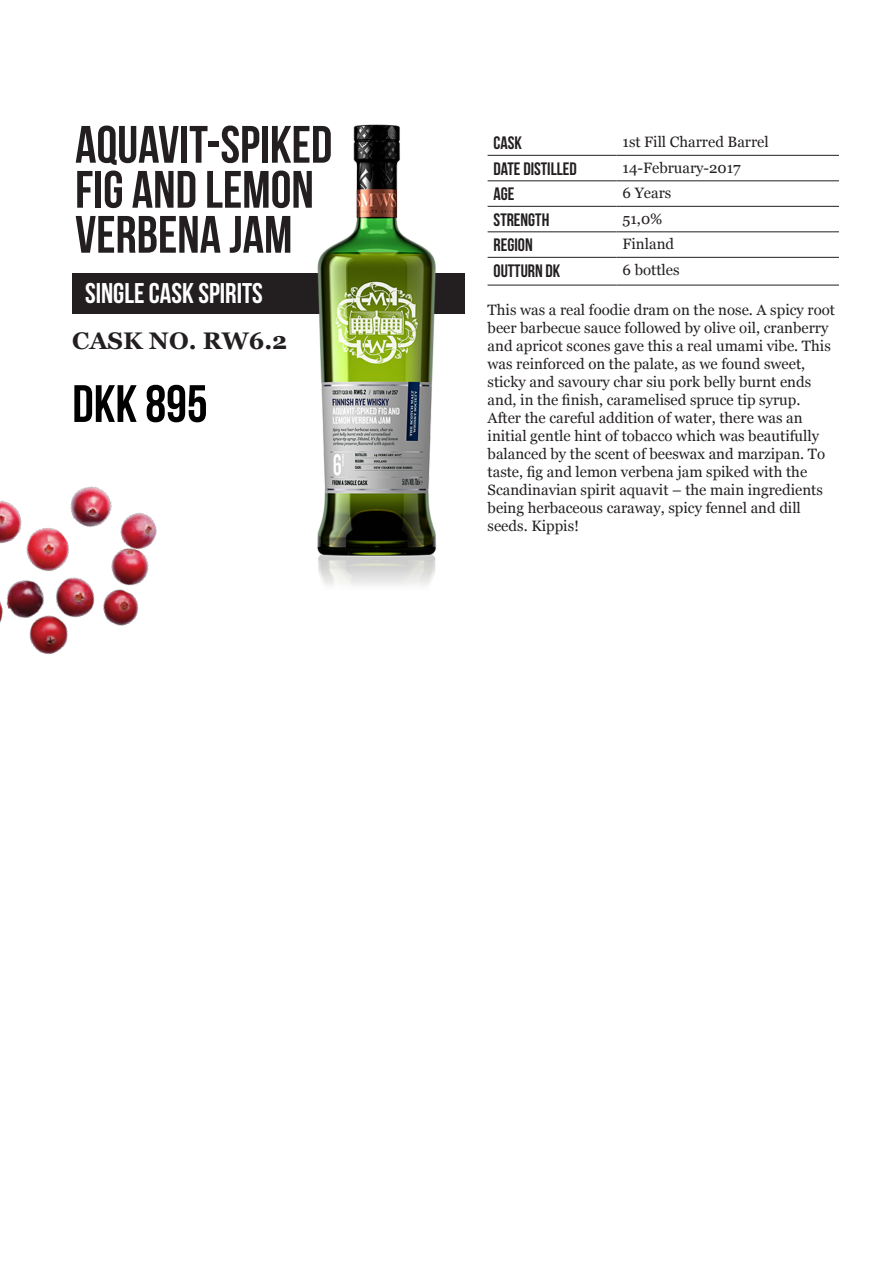
<style>
.page{position:relative;width:893px;height:1263px;background:#fff}
.page>*{position:absolute;margin:0;border:0;box-sizing:border-box;transform-origin:0 0}
.t1{font:700 52.5px/45px "Bebas Neue";color:#231f20}
.t2{font:700 52.5px "Bebas Neue";color:#000001}
.t3{font:700 28.5px "Bebas Neue";color:#fff}
.t4{font:700 24px "Georgia";color:#231f20}
.t5{font:700 18px "Bebas Neue";color:#231f20}
.t6{font:15px/18px "Georgia";color:#231f20}
</style>
<div class="page">
<div style="left:72px;top:274px;width:393px;height:40px;background:#231f20"></div>
<img style="left:313px;top:124px;width:127px;height:461px">
<hr style="left:488px;top:155px;width:129px;height:1px;background:#231f20">
<hr style="left:617px;top:155px;width:222px;height:1px;background:#231f20">
<hr style="left:488px;top:180px;width:129px;height:1px;background:#231f20">
<hr style="left:617px;top:180px;width:222px;height:1px;background:#231f20">
<hr style="left:488px;top:206px;width:129px;height:1px;background:#231f20">
<hr style="left:617px;top:206px;width:222px;height:1px;background:#231f20">
<hr style="left:488px;top:231px;width:129px;height:1px;background:#231f20">
<hr style="left:617px;top:231px;width:222px;height:1px;background:#231f20">
<hr style="left:488px;top:257px;width:129px;height:1px;background:#231f20">
<hr style="left:617px;top:257px;width:222px;height:1px;background:#231f20">
<hr style="left:488px;top:285px;width:129px;height:1px;background:#231f20">
<hr style="left:617px;top:285px;width:222px;height:1px;background:#231f20">
<img style="left:0;top:486px;width:157px;height:169px">
<p class="t1" style="left:75px;top:121px;width:259px">AQUAVIT-SPIKED<br>FIG AND LEMON<br>VERBENA JAM</p>
<p class="t3" style="left:85px;top:277px;width:179px">SINGLE CASK SPIRITS</p>
<p class="t4" style="left:72px;top:323px;width:217px">CASK NO. RW6.2</p>
<p class="t2" style="left:72px;top:375px;width:137px">DKK 895</p>
<p class="t5" style="left:494px;top:133px;width:30px">CASK</p>
<p class="t6" style="left:623px;top:132px;width:148px">1st Fill Charred Barrel</p>
<p class="t5" style="left:494px;top:159px;width:85px">DATE DISTILLED</p>
<p class="t6" style="left:623px;top:158px;width:120px">14-February-2017</p>
<p class="t5" style="left:494px;top:184px;width:22px">AGE</p>
<p class="t6" style="left:623px;top:183px;width:50px">6 Years</p>
<p class="t5" style="left:494px;top:210px;width:57px">STRENGTH</p>
<p class="t6" style="left:623px;top:209px;width:41px">51,0%</p>
<p class="t5" style="left:494px;top:235px;width:41px">REGION</p>
<p class="t6" style="left:623px;top:234px;width:53px">Finland</p>
<p class="t5" style="left:494px;top:261px;width:68px">OUTTURN DK</p>
<p class="t6" style="left:623px;top:260px;width:58px">6 bottles</p>
<p class="t6" style="left:488px;top:301px;width:349px">This was a real foodie dram on the nose. A spicy root beer barbecue sauce followed by olive oil, cranberry and apricot scones gave this a real umami vibe. This was reinforced on the palate, as we found sweet, sticky and savoury char siu pork belly burnt ends and, in the finish, caramelised spruce tip syrup.<br>After the careful addition of water, there was an initial gentle hint of tobacco which was beautifully balanced by the scent of beeswax and marzipan. To taste, fig and lemon verbena jam spiked with the Scandinavian spirit aquavit – the main ingredients being herbaceous caraway, spicy fennel and dill seeds. Kippis!</p>
</div>
